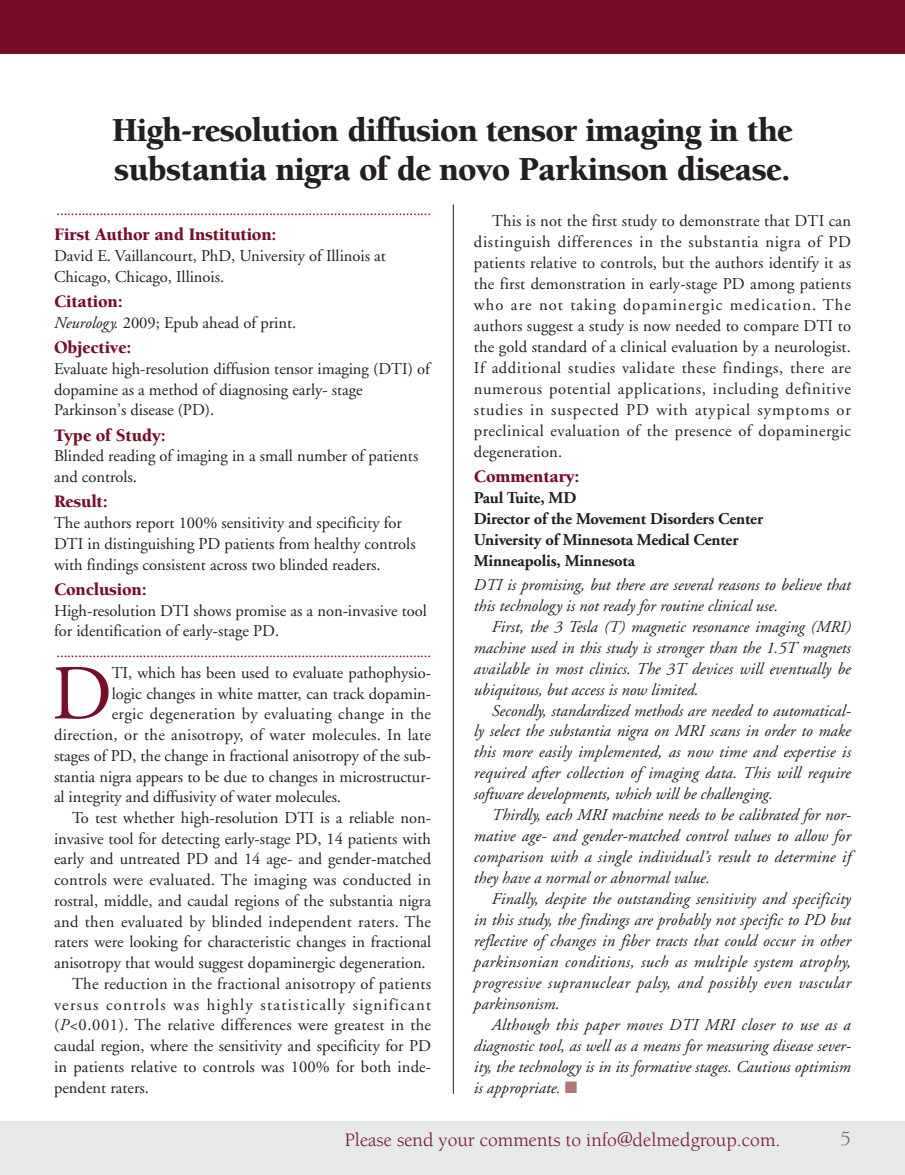
<style>
.page{position:relative;width:905px;height:1175px;background:#fff}
.page>*{position:absolute;margin:0;border:0;box-sizing:border-box;transform-origin:0 0}
.t1{font:77.55px "Adobe Garamond";color:#770e28}
.t2{font:900 34.5px/39px "Berkeley";letter-spacing:-.02em;color:#231f20}
.t3{font:21px "Berkeley";color:#6c6d70}
.t4{font:19.5px "Berkeley";color:#770e28}
.t5{font:900 18px "Berkeley";letter-spacing:-.01em;color:#770e28}
.t6{font:16.5px/21px "Adobe Garamond";color:#231f20}
.t7{font:italic 16.5px/21px "Adobe Garamond";color:#231f20;text-align:justify}
.t8{font:16.5px "Adobe Garamond";letter-spacing:.02em;color:#231f20}
.t9{font:700 16.5px/21px "Adobe Garamond";letter-spacing:-.01em;color:#231f20}
.t10{font:16.5px "Adobe Garamond";letter-spacing:.075em;color:#231f20}
.t11{font:15px "Adobe Garamond";color:#770e28}
.s1{font-style:italic}
.s2{color:#b47677}
</style>
<div class="page">
<hr style="left:453px;top:204px;width:1px;height:889px;background:#231f20">
<div style="left:0;top:0;width:904px;height:54px;background:#770e28"></div>
<div style="left:0;top:1120px;width:904px;height:54px;background:#e7e8e9"></div>
<h2 class="t2" style="left:112px;top:114px;width:682px">High-resolution diffusion tensor imaging in the substantia nigra of de novo Parkinson disease.</h2>
<p class="t11" style="left:56px;top:204px;width:376px">........................................................................................................</p>
<p class="t5" style="left:54px;top:228px;width:224px">First Author and Institution:</p>
<p class="t6" style="left:54px;top:247px;width:333px">David E. Vaillancourt, PhD, University of Illinois at<br>Chicago, Chicago, Illinois.</p>
<p class="t5" style="left:54px;top:294px;width:70px">Citation:</p>
<p class="t6" style="left:54px;top:313px;width:244px"><span class="s1">Neurology.</span> 2009; Epub ahead of print.</p>
<p class="t5" style="left:54px;top:340px;width:79px">Objective:</p>
<p class="t6" style="left:54px;top:360px;width:377px">Evaluate high-resolution diffusion tensor imaging (DTI) of dopamine as a method of diagnosing early- stage<br>Parkinson’s disease (PD).</p>
<p class="t5" style="left:54px;top:428px;width:113px">Type of Study:</p>
<p class="t6" style="left:54px;top:447px;width:366px">Blinded reading of imaging in a small number of patients and controls.</p>
<p class="t5" style="left:54px;top:495px;width:55px">Result:</p>
<p class="t6" style="left:54px;top:514px;width:363px">The authors report 100% sensitivity and specificity for<br>DTI in distinguishing PD patients from healthy controls with findings consistent across two blinded readers.</p>
<p class="t5" style="left:54px;top:582px;width:94px">Conclusion:</p>
<p class="t6" style="left:54px;top:601px;width:374px">High-resolution DTI shows promise as a non-invasive tool for identification of early-stage PD.</p>
<p class="t11" style="left:56px;top:646px;width:376px">........................................................................................................</p>
<h1 class="t1" style="left:52px;top:663px;width:62px">D</h1>
<p class="t6" style="left:112px;top:663px;width:321px">TI, which has been used to evaluate pathophysio-</p>
<p class="t6" style="left:474px;top:212px;width:378px;text-align:justify;text-indent:18px">This is not the first study to demonstrate that DTI can distinguish differences in the substantia nigra of PD patients relative to controls, but the authors identify it as the first demonstration in early-stage PD among patients who are not taking dopaminergic medication. The authors suggest a study is now needed to compare DTI to the gold standard of a clinical evaluation by a neurologist.<br>If additional studies validate these findings, there are numerous potential applications, including definitive studies in suspected PD with atypical symptoms or preclinical evaluation of the presence of dopaminergic degeneration.</p>
<p class="t5" style="left:474px;top:469px;width:107px">Commentary:</p>
<p class="t9" style="left:474px;top:489px;width:291px">Paul Tuite, MD<br>Director of the Movement Disorders Center<br>University of Minnesota Medical Center<br>Minneapolis, Minnesota</p>
<p class="t7" style="left:474px;top:575px;width:378px">DTI is promising, but there are several reasons to believe that this technology is not ready for routine clinical use.</p>
<p class="t7" style="left:474px;top:617px;width:378px;text-indent:18px">First, the 3 Tesla (T) magnetic resonance imaging (MRI) machine used in this study is stronger than the 1.5T magnets available in most clinics. The 3T devices will eventually be ubiquitous, but access is now limited.</p>
<p class="t7" style="left:474px;top:701px;width:378px;text-indent:18px">Secondly, standardized methods are needed to automatical&shy;ly select the substantia nigra on MRI scans in order to make this more easily implemented, as now time and expertise is required after collection of imaging data. This will require software developments, which will be challenging.</p>
<p class="t7" style="left:474px;top:806px;width:378px;text-indent:18px">Thirdly, each MRI machine needs to be calibrated for nor&shy;mative age- and gender-matched control values to allow for comparison with a single individual’s result to determine if they have a normal or abnormal value.</p>
<p class="t7" style="left:474px;top:889px;width:378px;text-indent:18px">Finally, despite the outstanding sensitivity and specificity in this study, the findings are probably not specific to PD but reflective of changes in fiber tracts that could occur in other parkinsonian conditions, such as multiple system atrophy, progressive supranuclear palsy, and possibly even vascular parkinsonism.</p>
<p class="t7" style="left:474px;top:1015px;width:378px;text-indent:18px">Although this paper moves DTI MRI closer to use as a diagnostic tool, as well as a means for measuring disease sever&shy;ity, the technology is in its formative stages. Cautious optimism is appropriate. <span class="s2">■</span></p>
<p class="t4" style="left:345px;top:1132px;width:437px">Please send your comments to info@delmedgroup.com.</p>
<p class="t3" style="left:840px;top:1130px;width:12px">5</p>
<p class="t6" style="left:112px;top:684px;width:321px">logic changes in white matter, can track dopamin-</p>
<p class="t8" style="left:112px;top:707px;width:321px">ergic degeneration by evaluating change in the</p>
<p class="t6" style="left:54px;top:725px;width:378px">direction, or the anisotropy, of water molecules. In late</p>
<p class="t6" style="left:54px;top:746px;width:378px">stages of PD, the change in fractional anisotropy of the sub-</p>
<p class="t6" style="left:54px;top:767px;width:378px">stantia nigra appears to be due to changes in microstructur-</p>
<p class="t6" style="left:54px;top:788px;width:288px">al integrity and diffusivity of water molecules.</p>
<p class="t6" style="left:72px;top:808px;width:360px">To test whether high-resolution DTI is a reliable non-</p>
<p class="t6" style="left:54px;top:829px;width:378px">invasive tool for detecting early-stage PD, 14 patients with</p>
<p class="t6" style="left:54px;top:850px;width:378px">early and untreated PD and 14 age- and gender-matched</p>
<p class="t6" style="left:54px;top:871px;width:378px">controls were evaluated. The imaging was conducted in</p>
<p class="t6" style="left:54px;top:891px;width:378px">rostral, middle, and caudal regions of the substantia nigra</p>
<p class="t8" style="left:54px;top:914px;width:378px">and then evaluated by blinded independent raters. The</p>
<p class="t6" style="left:54px;top:933px;width:378px">raters were looking for characteristic changes in fractional</p>
<p class="t6" style="left:54px;top:953px;width:373px">anisotropy that would suggest dopaminergic degeneration.</p>
<p class="t8" style="left:72px;top:977px;width:360px">The reduction in the fractional anisotropy of patients</p>
<p class="t10" style="left:54px;top:997px;width:378px">versus controls was highly statistically significant</p>
<p class="t6" style="left:54px;top:1016px;width:378px">(<span class="s1">P</span>&lt;0.001). The relative differences were greatest in the</p>
<p class="t6" style="left:54px;top:1036px;width:378px">caudal region, where the sensitivity and specificity for PD</p>
<p class="t6" style="left:54px;top:1057px;width:378px">in patients relative to controls was 100% for both inde-</p>
<p class="t6" style="left:54px;top:1078px;width:96px">pendent raters.</p>
</div>
